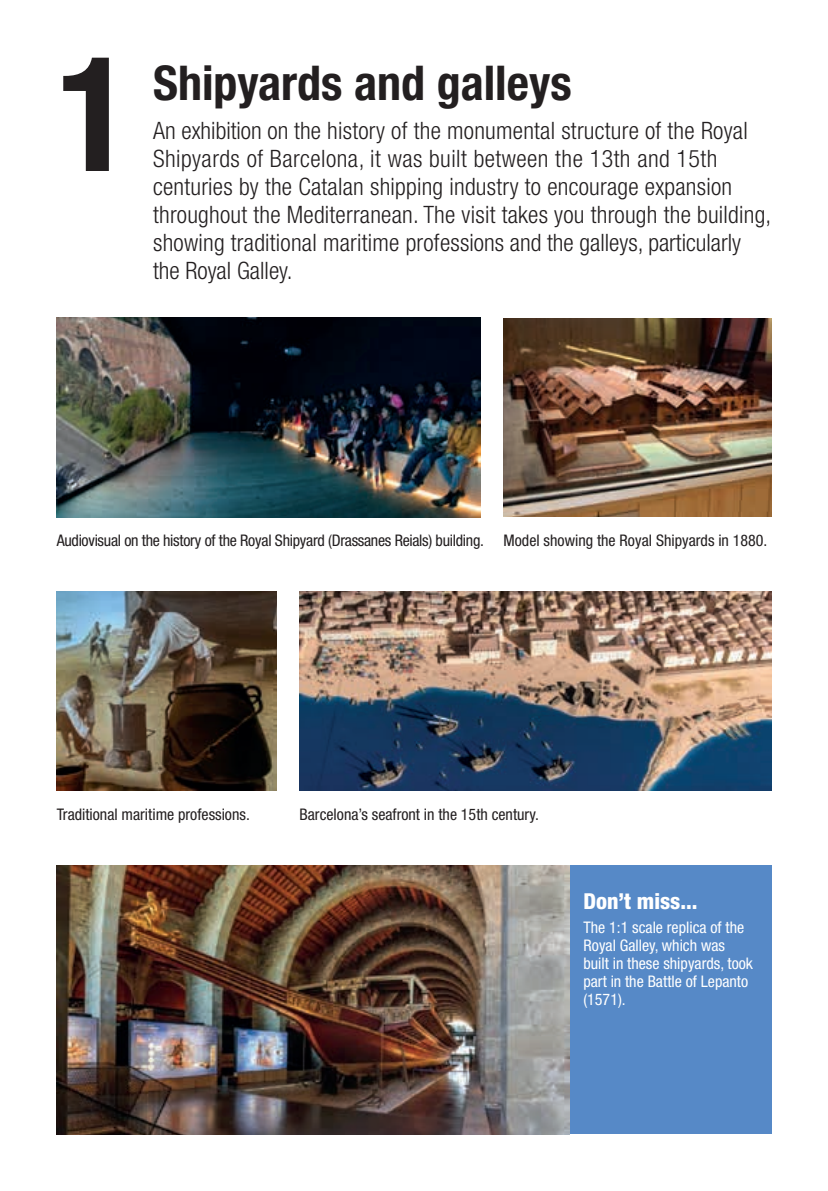
<style>
.page{position:relative;width:828px;height:1191px;background:#fff}
.page>*{position:absolute;margin:0;border:0;box-sizing:border-box;transform-origin:0 0}
.t1{font:700 condensed 160px "Helvetica Neue LT Std";color:#231f20}
.t2{font:700 condensed 48px "Helvetica Neue LT Std";color:#231f20}
.t3{font:300 condensed 24px/28px "Helvetica Neue LT Std";letter-spacing:.01em;color:#231f20}
.t4{font:800 condensed 22px "Helvetica Neue LT Std";color:#fff}
.t5{font:condensed 16px "Helvetica Neue LT Std";color:#231f20}
.t6{font:condensed 16px/18px "Helvetica Neue LT Std";color:#fff}
.t7{font:condensed 16px "Helvetica Neue LT Std";letter-spacing:-.02em;color:#231f20}
</style>
<div class="page">
<div style="left:569px;top:865px;width:202px;height:269px;background:#5689c7"></div>
<img style="left:57px;top:317px;width:424px;height:201px">
<img style="left:57px;top:865px;width:512px;height:269px">
<img style="left:503px;top:318px;width:268px;height:199px">
<img style="left:57px;top:591px;width:220px;height:199px">
<img style="left:299px;top:591px;width:472px;height:199px">
<h1 class="t1" style="left:57px;top:17px;width:78px">1</h1>
<h2 class="t2" style="left:153px;top:54px;width:420px">Shipyards and galleys</h2>
<p class="t3" style="left:153px;top:116px;width:620px">An exhibition on the history of the monumental structure of the Royal Shipyards of Barcelona, it was built between the 13th and 15th centuries by the Catalan shipping industry to encourage expansion throughout the Mediterranean. The visit takes you through the building, showing traditional maritime professions and the galleys, particularly the Royal Galley.</p>
<p class="t7" style="left:57px;top:531px;width:429px">Audiovisual on the history of the Royal Shipyard (Drassanes Reials) building.</p>
<p class="t5" style="left:503px;top:531px;width:265px">Model showing the Royal Shipyards in 1880.</p>
<p class="t5" style="left:57px;top:804px;width:195px">Traditional maritime professions.</p>
<p class="t5" style="left:299px;top:805px;width:241px">Barcelona’s seafront in the 15th century.</p>
<p class="t4" style="left:583px;top:888px;width:116px">Don’t miss...</p>
<p class="t6" style="left:583px;top:918px;width:171px">The 1:1 scale replica of the<br>Royal Galley, which was built in these shipyards, took part in the Battle of Lepanto (1571).</p>
</div>
